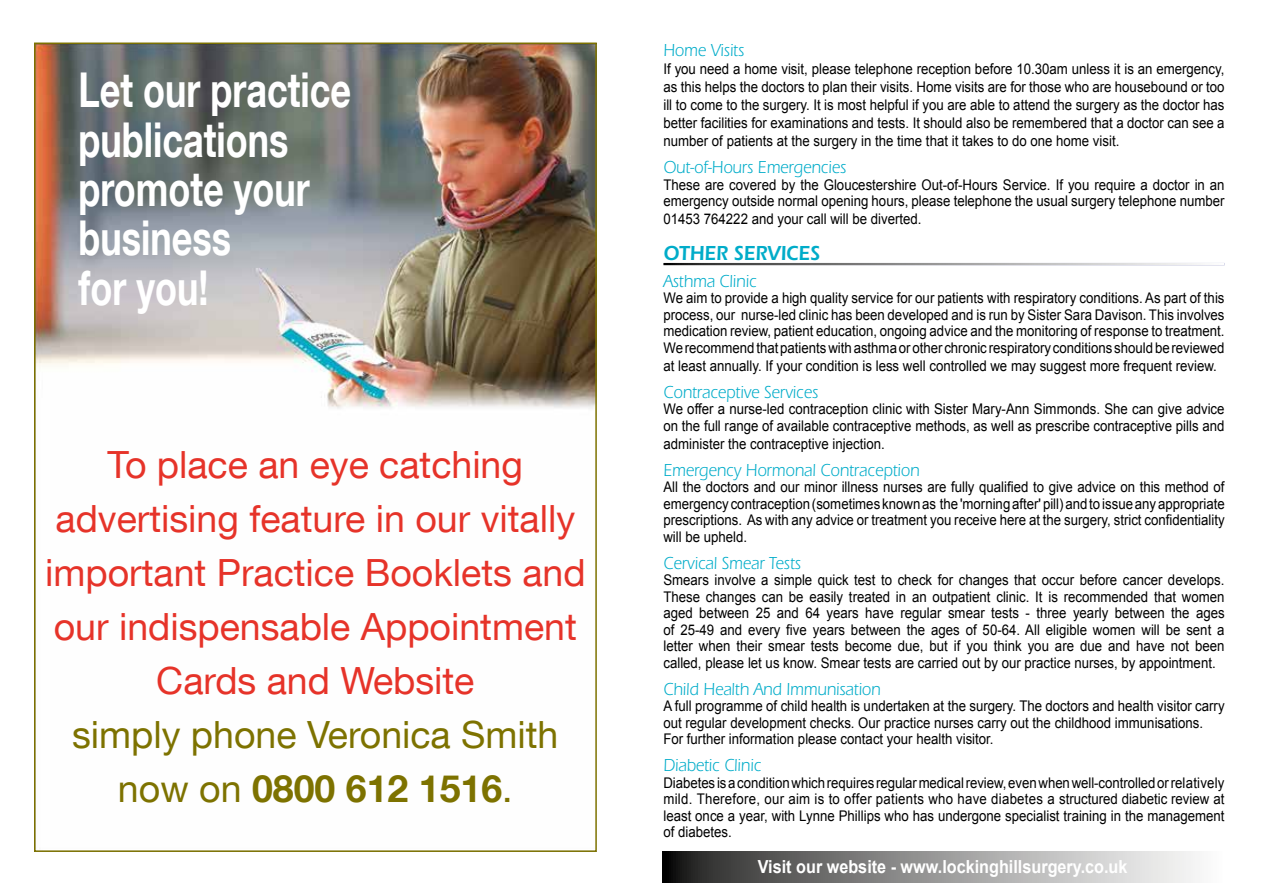
<style>
.page{position:relative;width:1263px;height:893px;background:#fff}
.page>*{position:absolute;margin:0;border:0;box-sizing:border-box;transform-origin:0 0}
.t1{font:700 48px/49.5px "Helvetica Neue LT Com";color:#fff;scale:.75 1}
.t2{font:37.5px/54px "Helvetica Neue LT Com";color:#e63329;text-align:center}
.t3{font:37.5px/54px "Helvetica Neue LT Com";color:#7d7200;text-align:center}
.t4{font:600 21px "Itc Eras";color:#00acc9;scale:.9 1}
.t5{font:18px "Itc Eras";color:#00acc9;scale:.9 1}
.t6{font:700 18px "Arial";color:#fff;scale:.9 1}
.t7{font:14.7px/16.5px "Arial";color:#000;text-align:justify;scale:.9 1}
.s1{font-weight:700}
</style>
<div class="page">
<img style="left:37px;top:46px;width:557px;height:363px">
<svg style="left:663px;top:852px;width:532px;height:31px;background:#90908f"></svg>
<h1 class="t1" style="left:79px;top:64px;width:365px">Let our practice publications promote your business<br>for you!</h1>
<h2 class="t2" style="left:45px;top:436px;width:542px">To place an eye catching advertising feature in our vitally important Practice Booklets and our indispensable Appointment<br>Cards and Website</h2>
<h2 class="t3" style="left:72px;top:706px;width:488px">simply phone Veronica Smith now on <span class="s1">0800 612 1516</span>.</h2>
<p class="t5" style="left:663px;top:40px;width:91px">Home Visits</p>
<p class="t7" style="left:663px;top:60px;width:625px;line-height:18px">If you need a home visit, please telephone reception before 10.30am unless it is an emergency, as this helps the doctors to plan their visits. Home visits are for those who are housebound or too ill to come to the surgery. It is most helpful if you are able to attend the surgery as the doctor has better facilities for examinations and tests. It should also be remembered that a doctor can see a number of patients at the surgery in the time that it takes to do one home visit.</p>
<p class="t5" style="left:663px;top:157px;width:204px">Out-of-Hours Emergencies</p>
<p class="t7" style="left:663px;top:176px;width:625px">These are covered by the Gloucestershire Out-of-Hours Service. If you require a doctor in an emergency outside normal opening hours, please telephone the usual surgery telephone number</p>
<p class="t7" style="left:663px;top:211px;width:288px">01453 764222 and your call will be diverted.</p>
<h3 class="t4" style="left:663px;top:240px;width:176px">OTHER SERVICES</h3>
<p class="t5" style="left:663px;top:271px;width:105px">Asthma Clinic</p>
<p class="t7" style="left:663px;top:290px;width:625px">We aim to provide a high quality service for our patients with respiratory conditions. As part of this process, our nurse-led clinic has been developed and is run by Sister Sara Davison. This involves medication review, patient education, ongoing advice and the monitoring of response to treatment.<br>We recommend that patients with asthma or other chronic respiratory conditions should be reviewed</p>
<p class="t7" style="left:663px;top:357px;width:616px">at least annually. If your condition is less well controlled we may suggest more frequent review.</p>
<p class="t5" style="left:663px;top:382px;width:173px">Contraceptive Services</p>
<p class="t7" style="left:663px;top:401px;width:625px">We offer a nurse-led contraception clinic with Sister Mary-Ann Simmonds. She can give advice on the full range of available contraceptive methods, as well as prescribe contraceptive pills and</p>
<p class="t7" style="left:663px;top:435px;width:247px">administer the contraceptive injection.</p>
<p class="t5" style="left:663px;top:460px;width:286px">Emergency Hormonal Contraception</p>
<p class="t7" style="left:663px;top:479px;width:625px">All the doctors and our minor illness nurses are fully qualified to give advice on this method of emergency contraception (sometimes known as the 'morning after' pill) and to issue any appropriate prescriptions. As with any advice or treatment you receive here at the surgery, strict confidentiality will be upheld.</p>
<p class="t5" style="left:663px;top:553px;width:154px">Cervical Smear Tests</p>
<p class="t7" style="left:663px;top:572px;width:625px">Smears involve a simple quick test to check for changes that occur before cancer develops.<br>These changes can be easily treated in an outpatient clinic. It is recommended that women aged between 25 and 64 years have regular smear tests - three yearly between the ages of 25-49 and every five years between the ages of 50-64. All eligible women will be sent a letter when their smear tests become due, but if you think you are due and have not been called, please let us know. Smear tests are carried out by our practice nurses, by appointment.</p>
<p class="t5" style="left:663px;top:679px;width:243px">Child Health And Immunisation</p>
<p class="t7" style="left:663px;top:698px;width:625px;text-align:left">A full programme of child health is undertaken at the surgery. The doctors and health visitor carry out regular development checks. Our practice nurses carry out the childhood immunisations.<br>For further information please contact your health visitor.</p>
<p class="t5" style="left:663px;top:755px;width:110px">Diabetic Clinic</p>
<p class="t7" style="left:663px;top:774px;width:625px">Diabetes is a condition which requires regular medical review, even when well-controlled or relatively mild. Therefore, our aim is to offer patients who have diabetes a structured diabetic review at least once a year, with Lynne Phillips who has undergone specialist training in the management of diabetes.</p>
<p class="t6" style="left:758px;top:854px;width:412px">Visit our website - www.lockinghillsurgery.co.uk</p>
</div>
